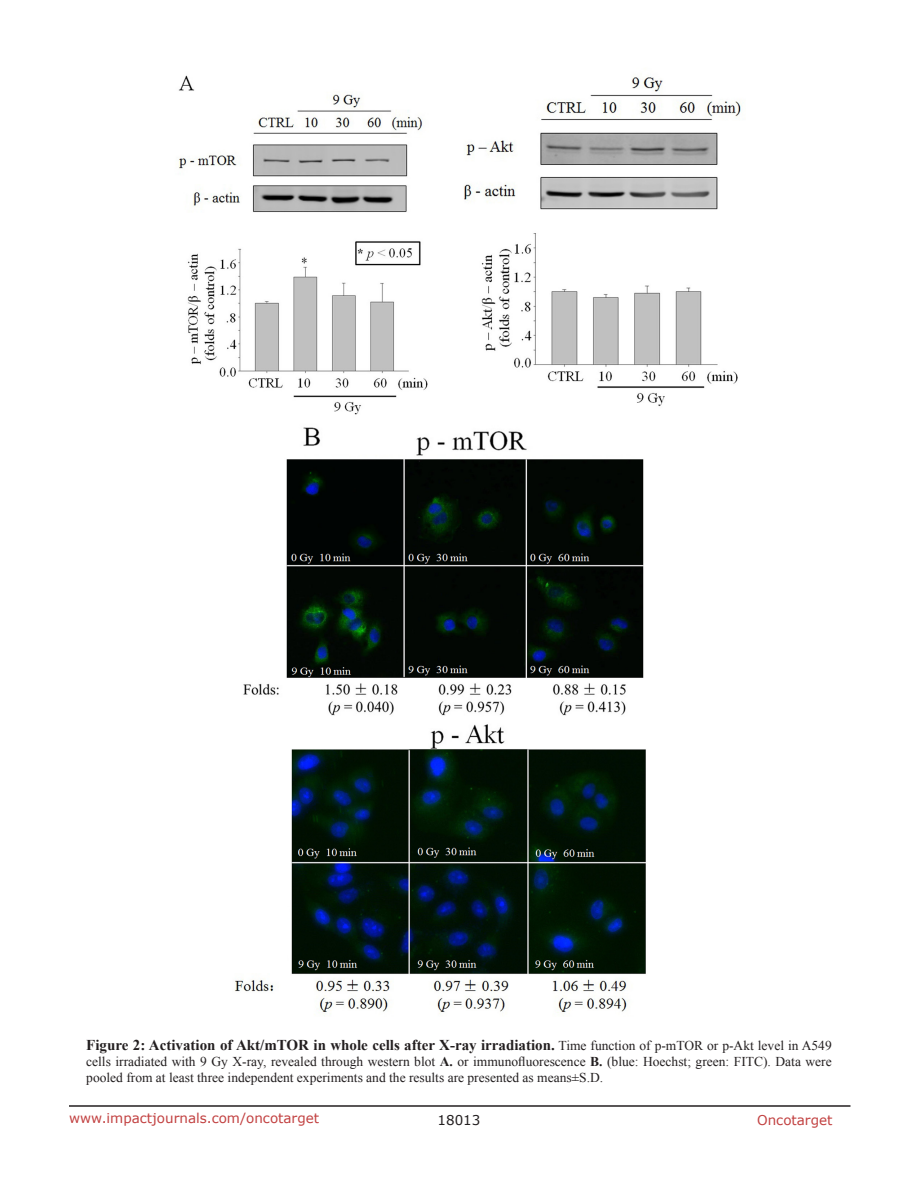
<style>
.page{position:relative;width:918px;height:1188px;background:#fff}
.page>*{position:absolute;margin:0;border:0;box-sizing:border-box;transform-origin:0 0}
.figuretext{font:700 15px "Times New Roman";color:#231f20}
.figuretext-2{font:13.5px/16.2px "Times New Roman";color:#231f20}
.t1{font:13.5px "Verdana";color:#c24141}
.t2{font:13.5px "Verdana";color:#231f20}
.s1{font-weight:400;font-size:13.5px}
.s2{font-weight:700}
</style>
<div class="page">
<hr style="left:69px;top:1105px;width:781px;height:2px;background:#231f20">
<img style="left:178px;top:75px;width:563px;height:941px">
<p class="figuretext" style="left:86px;top:1035px;width:747px">Figure 2: Activation of Akt/mTOR in whole cells after X-ray irradiation. <span class="s1">Time function of p-mTOR or p-Akt level in A549</span></p>
<p class="figuretext-2" style="left:86px;top:1053px;width:747px">cells irradiated with 9 Gy X-ray, revealed through western blot <span class="s2">A.</span> or immunofluorescence <span class="s2">B.</span> (blue: Hoechst; green: FITC). Data were pooled from at least three independent experiments and the results are presented as means±S.D.</p>
<p class="t1" style="left:69px;top:1109px;width:252px">www.impactjournals.com/oncotarget</p>
<p class="t2" style="left:438px;top:1111px;width:44px">18013</p>
<p class="t1" style="left:757px;top:1111px;width:77px">Oncotarget</p>
</div>
